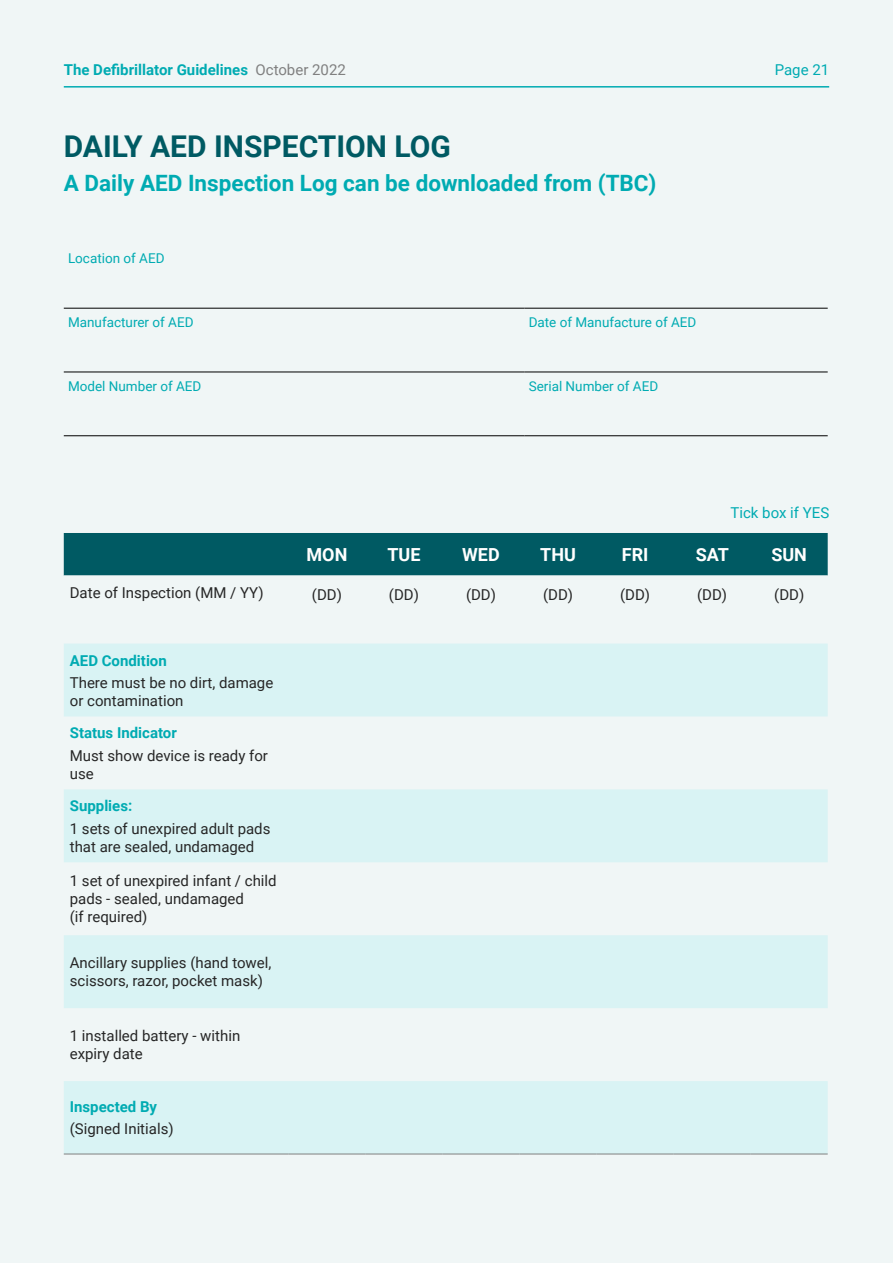
<style>
.page{position:relative;width:893px;height:1263px;background:#f0f6f6}
.page>*{position:absolute;margin:0;border:0;box-sizing:border-box;transform-origin:0 0}
.t1{font:700 30px "Roboto";color:#005a63}
.t2{font:700 22.5px "Roboto";color:#00abb2}
.t3{font:700 18px "Roboto";color:#fff}
.t4{font:15px/18px "Roboto";color:#262626}
.t5{font:700 15px "Roboto";color:#00abb2}
.t6{font:15px "Roboto";color:#00abb2}
.t7{font:13.5px "Roboto";color:#00abb2}
.s1{font-weight:400;color:#808080}
</style>
<div class="page">
<hr style="left:64px;top:86px;width:765px;height:2px;background:#00abb2">
<hr style="left:64px;top:308px;width:460px;height:1px;background:#000">
<hr style="left:524px;top:308px;width:304px;height:1px;background:#000">
<hr style="left:64px;top:372px;width:460px;height:1px;background:#000">
<hr style="left:524px;top:372px;width:304px;height:1px;background:#000">
<hr style="left:64px;top:435px;width:460px;height:1px;background:#000">
<hr style="left:524px;top:435px;width:304px;height:1px;background:#000">
<div style="left:64px;top:533px;width:764px;height:42px;background:#005a63"></div>
<svg style="left:64px;top:643px;width:764px;height:510px;fill:#d9f3f4"></svg>
<hr style="left:64px;top:1153px;width:224px;height:1px;background:#808080">
<hr style="left:288px;top:1153px;width:77px;height:1px;background:#808080">
<hr style="left:365px;top:1153px;width:77px;height:1px;background:#808080">
<hr style="left:442px;top:1153px;width:77px;height:1px;background:#808080">
<hr style="left:519px;top:1153px;width:78px;height:1px;background:#808080">
<hr style="left:597px;top:1153px;width:77px;height:1px;background:#808080">
<hr style="left:674px;top:1153px;width:77px;height:1px;background:#808080">
<hr style="left:751px;top:1153px;width:77px;height:1px;background:#808080">
<p class="t5" style="left:64px;top:59px;width:284px">The Defibrillator Guidelines <span class="s1">October 2022</span></p>
<p class="t6" style="left:775px;top:59px;width:56px">Page 21</p>
<h1 class="t1" style="left:64px;top:126px;width:389px">DAILY AED INSPECTION LOG</h1>
<h2 class="t2" style="left:64px;top:167px;width:594px">A Daily AED Inspection Log can be downloaded from (TBC)</h2>
<p class="t7" style="left:68px;top:249px;width:98px">Location of AED</p>
<p class="t7" style="left:68px;top:313px;width:127px">Manufacturer of AED</p>
<p class="t7" style="left:529px;top:313px;width:169px">Date of Manufacture of AED</p>
<p class="t7" style="left:68px;top:376px;width:135px">Model Number of AED</p>
<p class="t7" style="left:529px;top:376px;width:131px">Serial Number of AED</p>
<p class="t6" style="left:730px;top:503px;width:100px">Tick box if YES</p>
<p class="t3" style="left:306px;top:542px;width:42px">MON</p>
<p class="t3" style="left:387px;top:542px;width:35px">TUE</p>
<p class="t3" style="left:462px;top:542px;width:39px">WED</p>
<p class="t3" style="left:540px;top:542px;width:37px">THU</p>
<p class="t3" style="left:622px;top:542px;width:28px">FRI</p>
<p class="t3" style="left:696px;top:542px;width:35px">SAT</p>
<p class="t3" style="left:771px;top:542px;width:37px">SUN</p>
<p class="t4" style="left:70px;top:583px;width:195px">Date of Inspection (MM / YY)</p>
<p class="t4" style="left:312px;top:585px;width:32px">(DD)</p>
<p class="t4" style="left:389px;top:585px;width:32px">(DD)</p>
<p class="t4" style="left:466px;top:585px;width:32px">(DD)</p>
<p class="t4" style="left:543px;top:585px;width:32px">(DD)</p>
<p class="t4" style="left:620px;top:585px;width:32px">(DD)</p>
<p class="t4" style="left:697px;top:585px;width:32px">(DD)</p>
<p class="t4" style="left:774px;top:585px;width:32px">(DD)</p>
<p class="t5" style="left:70px;top:650px;width:99px">AED Condition</p>
<p class="t4" style="left:70px;top:673px;width:205px">There must be no dirt, damage or contamination</p>
<p class="t5" style="left:70px;top:722px;width:109px">Status Indicator</p>
<p class="t4" style="left:70px;top:746px;width:200px">Must show device is ready for use</p>
<p class="t5" style="left:70px;top:795px;width:64px">Supplies:</p>
<p class="t4" style="left:70px;top:819px;width:202px">1 sets of unexpired adult pads that are sealed, undamaged</p>
<p class="t4" style="left:70px;top:871px;width:208px">1 set of unexpired infant / child pads - sealed, undamaged<br>(if required)</p>
<p class="t4" style="left:70px;top:953px;width:203px">Ancillary supplies (hand towel, scissors, razor, pocket mask)</p>
<p class="t4" style="left:70px;top:1026px;width:172px">1 installed battery - within expiry date</p>
<p class="t5" style="left:70px;top:1096px;width:89px">Inspected By</p>
<p class="t4" style="left:70px;top:1119px;width:105px">(Signed Initials)</p>
</div>
